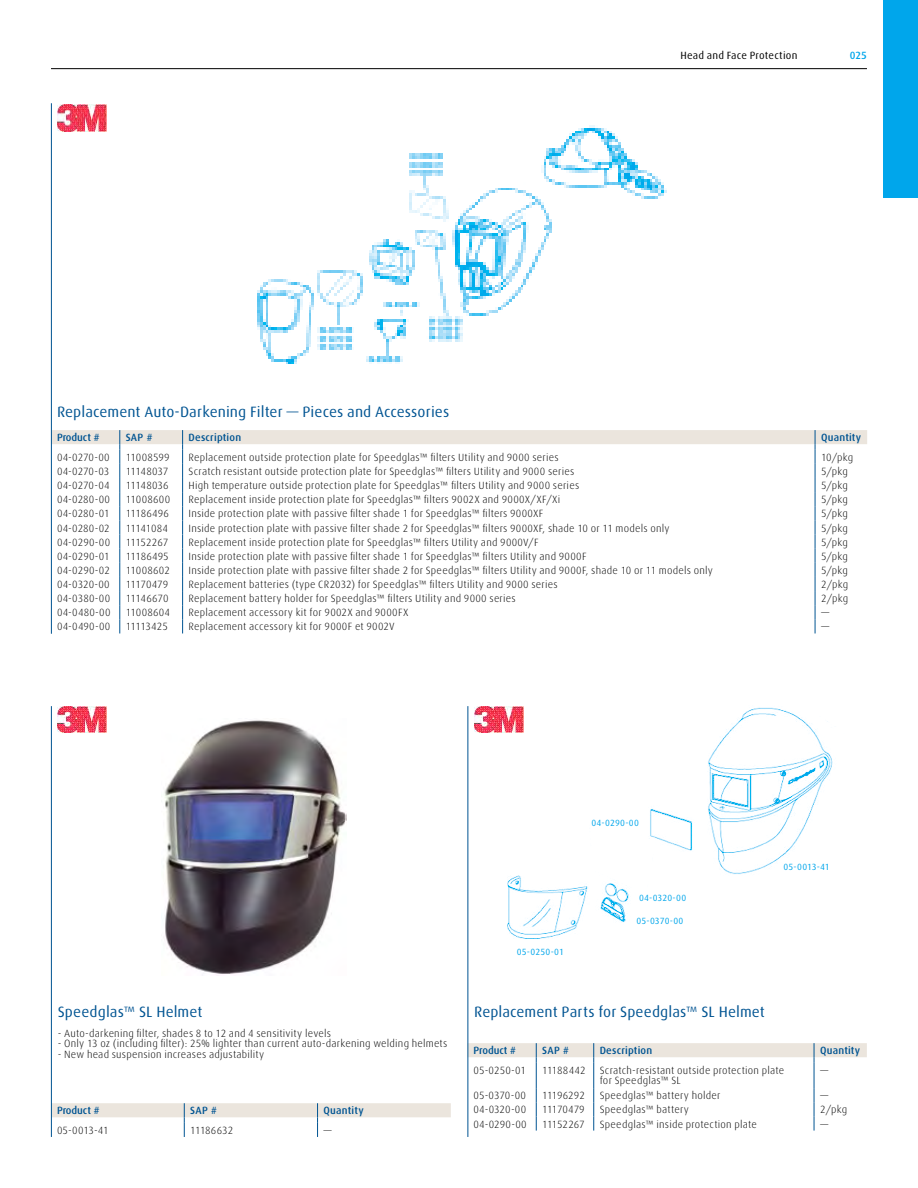
<style>
.page{position:relative;width:918px;height:1188px;background:#fff}
.page>*{position:absolute;margin:0;border:0;box-sizing:border-box;transform-origin:0 0}
.t1{font:15px "Linde Dax";letter-spacing:.005em;color:#005492}
.t2{font:300 10.5px/10.5px "Linde Dax";letter-spacing:.02em;color:#000}
.t3{font:500 10.5px "Linde Dax";letter-spacing:.02em;color:#005492}
.t4{font:300 10.5px "Linde Dax";letter-spacing:-.005em;color:#000}
.t5{font:300 10.5px "Linde Dax";color:#000}
.t6{font:300 10.5px "Linde Dax";letter-spacing:-.01em;color:#000}
.t7{font:10.5px "Linde Dax";letter-spacing:.02em;color:#000}
.t8{font:500 10.5px "Linde Dax";letter-spacing:-.01em;color:#005492}
.t9{font:300 10.5px "Linde Dax";letter-spacing:-.02em;color:#000}
.t10{font:300 10.5px "Linde Dax";letter-spacing:-.025em;color:#000}
.t11{font:300 10.5px "Linde Dax";letter-spacing:-.035em;color:#000}
.t12{font:500 10.5px "Linde Dax";letter-spacing:-.005em;color:#005492}
.t13{font:500 10.5px "Linde Dax";color:#00a6eb}
.t14{font:9px "Linde Dax";letter-spacing:.015em;color:#00a6eb}
</style>
<div class="page">
<img style="left:257px;top:126px;width:410px;height:238px">
<img style="left:508px;top:706px;width:325px;height:233px">
<img style="left:164px;top:720px;width:183px;height:256px">
<svg style="left:52px;top:430px;width:815px;height:203px"></svg>
<svg style="left:469px;top:1043px;width:398px;height:88px"></svg>
<svg style="left:52px;top:1103px;width:399px;height:34px"></svg>
<img style="left:58px;top:105px;width:48px;height:26px">
<img style="left:58px;top:706px;width:49px;height:26px">
<img style="left:474px;top:706px;width:49px;height:26px">
<hr style="left:51px;top:103px;width:1px;height:531px;background:#005492">
<hr style="left:51px;top:706px;width:1px;height:431px;background:#005492">
<hr style="left:468px;top:706px;width:1px;height:431px;background:#005492">
<hr style="left:51px;top:68px;width:816px;height:1px;background:#000">
<div style="left:884px;top:0;width:34px;height:198px;background:#00a6eb"></div>
<p class="t7" style="left:680px;top:50px;width:119px">Head and Face Protection</p>
<p class="t13" style="left:850px;top:50px;width:19px">025</p>
<h1 class="t1" style="left:57px;top:403px;width:394px">Replacement Auto-Darkening Filter — Pieces and Accessories</h1>
<p class="t8" style="left:57px;top:432px;width:44px">Product #</p>
<p class="t3" style="left:126px;top:432px;width:28px">SAP #</p>
<p class="t3" style="left:189px;top:432px;width:54px">Description</p>
<p class="t3" style="left:821px;top:432px;width:42px">Quantity</p>
<p class="t2" style="left:57px;top:452px;width:54px">04-0270-00</p>
<p class="t2" style="left:126px;top:452px;width:45px">11008599</p>
<p class="t2" style="left:189px;top:452px;width:372px">Replacement outside protection plate for Speedglas™ filters Utility and 9000 series</p>
<p class="t2" style="left:821px;top:452px;width:34px">10/pkg</p>
<p class="t2" style="left:57px;top:466px;width:54px">04-0270-03</p>
<p class="t9" style="left:126px;top:466px;width:44px">11148037</p>
<p class="t2" style="left:189px;top:466px;width:387px">Scratch resistant outside protection plate for Speedglas™ filters Utility and 9000 series</p>
<p class="t2" style="left:821px;top:466px;width:28px">5/pkg</p>
<p class="t2" style="left:57px;top:480px;width:54px">04-0270-04</p>
<p class="t4" style="left:126px;top:480px;width:44px">11148036</p>
<p class="t2" style="left:189px;top:480px;width:392px">High temperature outside protection plate for Speedglas™ filters Utility and 9000 series</p>
<p class="t2" style="left:821px;top:480px;width:28px">5/pkg</p>
<p class="t2" style="left:57px;top:494px;width:55px">04-0280-00</p>
<p class="t2" style="left:126px;top:494px;width:46px">11008600</p>
<p class="t2" style="left:189px;top:494px;width:373px">Replacement inside protection plate for Speedglas™ filters 9002X and 9000X/XF/Xi</p>
<p class="t2" style="left:821px;top:494px;width:28px">5/pkg</p>
<p class="t2" style="left:57px;top:509px;width:54px">04-0280-01</p>
<p class="t5" style="left:126px;top:508px;width:45px">11186496</p>
<p class="t2" style="left:189px;top:509px;width:356px">Inside protection plate with passive filter shade 1 for Speedglas™ filters 9000XF</p>
<p class="t2" style="left:821px;top:509px;width:28px">5/pkg</p>
<p class="t2" style="left:57px;top:523px;width:54px">04-0280-02</p>
<p class="t10" style="left:126px;top:522px;width:44px">11141084</p>
<p class="t2" style="left:189px;top:523px;width:483px">Inside protection plate with passive filter shade 2 for Speedglas™ filters 9000XF, shade 10 or 11 models only</p>
<p class="t2" style="left:821px;top:523px;width:28px">5/pkg</p>
<p class="t2" style="left:57px;top:537px;width:55px">04-0290-00</p>
<p class="t6" style="left:126px;top:536px;width:44px">11152267</p>
<p class="t2" style="left:189px;top:537px;width:352px">Replacement inside protection plate for Speedglas™ filters Utility and 9000V/F</p>
<p class="t2" style="left:821px;top:537px;width:28px">5/pkg</p>
<p class="t2" style="left:57px;top:551px;width:54px">04-0290-01</p>
<p class="t5" style="left:126px;top:550px;width:45px">11186495</p>
<p class="t2" style="left:189px;top:551px;width:400px">Inside protection plate with passive filter shade 1 for Speedglas™ filters Utility and 9000F</p>
<p class="t2" style="left:821px;top:551px;width:28px">5/pkg</p>
<p class="t2" style="left:57px;top:565px;width:54px">04-0290-02</p>
<p class="t2" style="left:126px;top:565px;width:46px">11008602</p>
<p class="t2" style="left:189px;top:565px;width:526px">Inside protection plate with passive filter shade 2 for Speedglas™ filters Utility and 9000F, shade 10 or 11 models only</p>
<p class="t2" style="left:821px;top:565px;width:28px">5/pkg</p>
<p class="t2" style="left:57px;top:579px;width:54px">04-0320-00</p>
<p class="t4" style="left:126px;top:579px;width:44px">11170479</p>
<p class="t2" style="left:189px;top:579px;width:371px">Replacement batteries (type CR2032) for Speedglas™ filters Utility and 9000 series</p>
<p class="t2" style="left:821px;top:579px;width:29px">2/pkg</p>
<p class="t2" style="left:57px;top:593px;width:55px">04-0380-00</p>
<p class="t4" style="left:126px;top:593px;width:44px">11146670</p>
<p class="t2" style="left:189px;top:593px;width:329px">Replacement battery holder for Speedglas™ filters Utility and 9000 series</p>
<p class="t2" style="left:821px;top:593px;width:29px">2/pkg</p>
<p class="t2" style="left:57px;top:608px;width:55px">04-0480-00</p>
<p class="t2" style="left:126px;top:608px;width:46px">11008604</p>
<p class="t2" style="left:189px;top:608px;width:221px">Replacement accessory kit for 9002X and 9000FX</p>
<p class="t2" style="left:821px;top:608px;width:10px">—</p>
<p class="t2" style="left:57px;top:622px;width:55px">04-0490-00</p>
<p class="t11" style="left:126px;top:621px;width:44px">11113425</p>
<p class="t2" style="left:189px;top:622px;width:208px">Replacement accessory kit for 9000F et 9002V</p>
<p class="t2" style="left:821px;top:622px;width:10px">—</p>
<p class="t14" style="left:517px;top:947px;width:49px">05-0250-01</p>
<p class="t14" style="left:591px;top:818px;width:49px">04-0290-00</p>
<p class="t14" style="left:639px;top:893px;width:49px">04-0320-00</p>
<p class="t14" style="left:636px;top:916px;width:49px">05-0370-00</p>
<p class="t14" style="left:784px;top:862px;width:48px">05-0013-41</p>
<h1 class="t1" style="left:474px;top:1004px;width:292px">Replacement Parts for Speedglas™ SL Helmet</h1>
<h1 class="t1" style="left:58px;top:1004px;width:146px">Speedglas™ SL Helmet</h1>
<p class="t2" style="left:58px;top:1028px;width:275px">- Auto-darkening filter, shades 8 to 12 and 4 sensitivity levels</p>
<p class="t2" style="left:58px;top:1038px;width:391px">- Only 13 oz (including filter): 25% lighter than current auto-darkening welding helmets</p>
<p class="t2" style="left:58px;top:1049px;width:208px">- New head suspension increases adjustability</p>
<p class="t12" style="left:474px;top:1045px;width:44px">Product #</p>
<p class="t3" style="left:542px;top:1045px;width:28px">SAP #</p>
<p class="t3" style="left:600px;top:1045px;width:54px">Description</p>
<p class="t3" style="left:820px;top:1045px;width:42px">Quantity</p>
<p class="t2" style="left:474px;top:1065px;width:54px">05-0250-01</p>
<p class="t2" style="left:542px;top:1065px;width:45px">11188442</p>
<p class="t2" style="left:600px;top:1065px;width:186px">Scratch-resistant outside protection plate for Speedglas™ SL</p>
<p class="t2" style="left:820px;top:1065px;width:10px">—</p>
<p class="t2" style="left:474px;top:1091px;width:54px">05-0370-00</p>
<p class="t5" style="left:542px;top:1090px;width:44px">11196292</p>
<p class="t2" style="left:600px;top:1091px;width:122px">Speedglas™ battery holder</p>
<p class="t2" style="left:820px;top:1091px;width:10px">—</p>
<p class="t2" style="left:474px;top:1105px;width:54px">04-0320-00</p>
<p class="t4" style="left:542px;top:1104px;width:44px">11170479</p>
<p class="t2" style="left:600px;top:1105px;width:91px">Speedglas™ battery</p>
<p class="t2" style="left:820px;top:1105px;width:29px">2/pkg</p>
<p class="t2" style="left:474px;top:1119px;width:55px">04-0290-00</p>
<p class="t6" style="left:542px;top:1118px;width:44px">11152267</p>
<p class="t2" style="left:600px;top:1119px;width:159px">Speedglas™ inside protection plate</p>
<p class="t2" style="left:820px;top:1119px;width:10px">—</p>
<p class="t8" style="left:57px;top:1105px;width:44px">Product #</p>
<p class="t3" style="left:190px;top:1105px;width:28px">SAP #</p>
<p class="t3" style="left:324px;top:1105px;width:42px">Quantity</p>
<p class="t2" style="left:57px;top:1125px;width:53px">05-0013-41</p>
<p class="t6" style="left:190px;top:1125px;width:44px">11186632</p>
<p class="t2" style="left:324px;top:1125px;width:10px">—</p>
</div>
